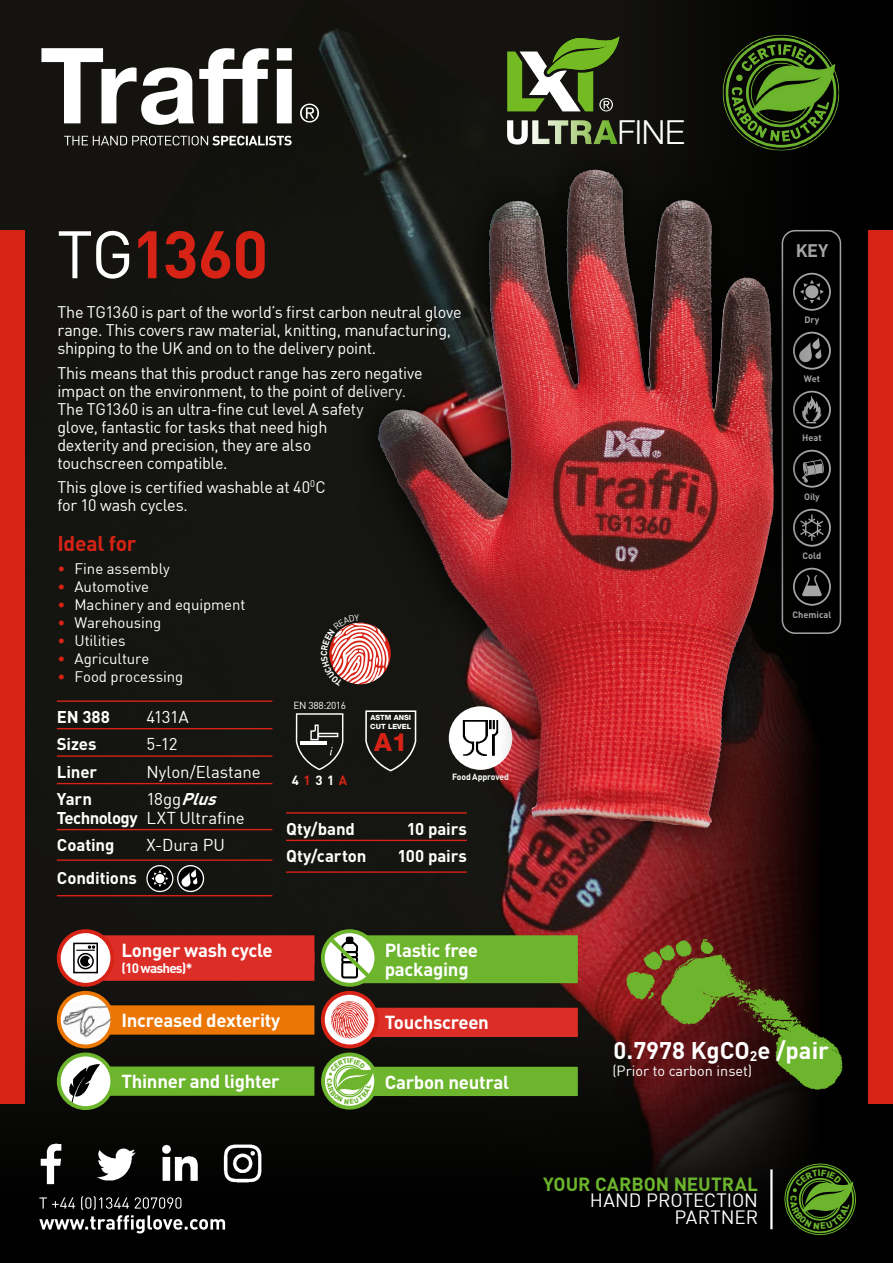
<style>
.page{position:relative;width:893px;height:1263px;background:#fff}
.page>*{position:absolute;margin:0;border:0;box-sizing:border-box;transform-origin:0 0}
.t1{font:700 66px "DIN";color:#d72316}
.t2{font:300 33.3px "Helvetica Neue LT Std";color:#fff}
.t3{font:800 25.2px "Helvetica Neue LT Std";color:#d72316}
.t4{font:700 23.85px "DIN";color:#fff}
.t5{font:700 21px "DIN";letter-spacing:-.01em;color:#d72316}
.t6{font:18.9px/16.6px "DIN";color:#fff;text-align:right}
.t7{font:700 18.9px "DIN";color:#6cb52d}
.t8{font:700 18.6px/18.6px "DIN";letter-spacing:-.015em;color:#fff}
.t9{font:700 18px "DIN";color:#fff}
.t10{font:700 16.8px "DIN";letter-spacing:-.01em;color:#fff}
.t11{font:16.8px/18.6px "DIN";letter-spacing:-.01em;color:#fff}
.t12{font:16.5px/18px "DIN";letter-spacing:-.02em;color:#fff}
.t13{font:15px "DIN";letter-spacing:-.005em;color:#fff}
.t14{font:14.4px "DIN";color:#fff}
.t15{font:700 13.5px "DIN";letter-spacing:-.06em;color:#fff}
.t16{font:700 13.2px "DIN";color:#fff}
.t17{font:10.05px "DIN";letter-spacing:-.03em;color:#fff}
.t18{font:700 9.15px "DIN";color:#fff}
.t19{font:700 8.85px "DIN";letter-spacing:-.01em;color:#fff}
.t20{font:800 7.2px/8.6px "Helvetica Neue LT Std";color:#fff}
.s1{font-weight:400;color:#fff}
.s2{color:#d72316}
.s3{font-weight:700;font-style:italic}
.s4{font-weight:700}
.s5{font-size:13.95px}
</style>
<div class="page">
<div style="left:0;top:0;width:612px;height:1001px;background:#141510"></div>
<svg style="left:612px;top:0;width:281px;height:1001px;background:#140606"></svg>
<div style="left:0;top:1001px;width:893px;height:262px;background:#000"></div>
<svg style="left:794px;top:274px;width:36px;height:36px"></svg>
<div style="left:793px;top:273px;width:38px;height:38px;border:2px solid #fff;border-radius:50%"></div>
<svg style="left:817px;top:280px;width:7px;height:24px"></svg>
<svg style="left:794px;top:392px;width:36px;height:36px"></svg>
<div style="left:793px;top:391px;width:38px;height:38px;border:2px solid #fff;border-radius:50%"></div>
<svg style="left:817px;top:396px;width:5px;height:27px"></svg>
<div style="left:793px;top:509px;width:38px;height:38px;border:2px solid #fff;border-radius:50%"></div>
<svg style="left:817px;top:511px;width:12px;height:34px"></svg>
<svg style="left:794px;top:569px;width:36px;height:36px"></svg>
<div style="left:793px;top:568px;width:38px;height:38px;border:2px solid #fff;border-radius:50%"></div>
<svg style="left:817px;top:575px;width:5px;height:21px"></svg>
<svg style="left:41px;top:48px;width:251px;height:77px"></svg>
<svg style="left:300px;top:104px;width:19px;height:18px"></svg>
<svg style="left:64px;top:136px;width:228px;height:9px;background:#62625f"></svg>
<div style="left:793px;top:332px;width:38px;height:38px;border:2px solid #fff;border-radius:50%"></div>
<svg style="left:817px;top:334px;width:12px;height:34px"></svg>
<div style="left:793px;top:450px;width:38px;height:38px;border:2px solid #fff;border-radius:50%"></div>
<svg style="left:817px;top:452px;width:12px;height:34px"></svg>
<hr style="left:57px;top:700px;width:215px;height:2px;background:#d72316">
<hr style="left:57px;top:728px;width:215px;height:1px;background:#d72316">
<hr style="left:57px;top:755px;width:215px;height:2px;background:#d72316">
<hr style="left:57px;top:783px;width:215px;height:1px;background:#d72316">
<hr style="left:57px;top:829px;width:215px;height:1px;background:#d72316">
<hr style="left:57px;top:859px;width:215px;height:2px;background:#d72316">
<hr style="left:57px;top:895px;width:215px;height:1px;background:#d72316">
<svg style="left:147px;top:866px;width:26px;height:25px"></svg>
<div style="left:146px;top:865px;width:27px;height:27px;border:1px solid #fff;border-radius:50%"></div>
<svg style="left:151px;top:870px;width:17px;height:17px"></svg>
<div style="left:177px;top:865px;width:27px;height:27px;border:1px solid #fff;border-radius:50%"></div>
<svg style="left:178px;top:866px;width:25px;height:25px"></svg>
<svg style="left:296px;top:713px;width:40px;height:57px;background:#3e3f3b"></svg>
<hr style="left:770px;top:1169px;width:3px;height:60px;background:#fff">
<div style="left:868px;top:230px;width:25px;height:874px;background:#d72316"></div>
<div style="left:0;top:230px;width:24px;height:874px;background:#d72316"></div>
<hr style="left:286px;top:812px;width:181px;height:2px;background:#d72316">
<hr style="left:286px;top:840px;width:181px;height:1px;background:#d72316">
<hr style="left:286px;top:871px;width:181px;height:2px;background:#d72316">
<div style="left:782px;top:230px;width:59px;height:404px;border:2px solid #fff;border-radius:13px"></div>
<img style="left:721px;top:32px;width:120px;height:121px">
<svg style="left:507px;top:37px;width:113px;height:74px;background:#5d773c"></svg>
<svg style="left:507px;top:120px;width:110px;height:8px"></svg>
<svg style="left:39px;top:1196px;width:186px;height:37px"></svg>
<img style="left:40px;top:1143px;width:158px;height:42px">
<img style="left:223px;top:1144px;width:39px;height:39px">
<img style="left:336px;top:128px;width:481px;height:742px">
<img style="left:566px;top:170px;width:28px;height:141px">
<div style="left:83px;top:935px;width:231px;height:29px;background:#dc2e27"></div>
<div style="left:83px;top:951px;width:231px;height:30px;background:#dc2e27"></div>
<div style="left:83px;top:1005px;width:231px;height:30px;background:#eb7604"></div>
<div style="left:83px;top:1066px;width:231px;height:30px;background:#6cb52d"></div>
<div style="left:346px;top:935px;width:232px;height:29px;background:#6cb52d"></div>
<div style="left:346px;top:954px;width:232px;height:29px;background:#6cb52d"></div>
<div style="left:346px;top:1008px;width:232px;height:29px;background:#dc2e27"></div>
<div style="left:346px;top:1067px;width:232px;height:29px;background:#6cb52d"></div>
<svg style="left:59px;top:993px;width:53px;height:53px"></svg>
<img style="left:62px;top:999px;width:50px;height:41px">
<div style="left:57px;top:991px;width:57px;height:57px;border:4px solid #eb7604;border-radius:50%"></div>
<img style="left:59px;top:1059px;width:53px;height:49px">
<div style="left:57px;top:1052px;width:57px;height:58px;border:4px solid #6cb52d;border-radius:50%"></div>
<svg style="left:59px;top:931px;width:53px;height:54px"></svg>
<div style="left:57px;top:929px;width:57px;height:58px;border:4px solid #d72316;border-radius:50%"></div>
<div style="left:321px;top:929px;width:57px;height:58px;border:4px solid #6cb52d;border-radius:50%"></div>
<svg style="left:326px;top:934px;width:47px;height:47px"></svg>
<svg style="left:323px;top:993px;width:53px;height:53px"></svg>
<div style="left:321px;top:991px;width:57px;height:57px;border:4px solid #d72316;border-radius:50%"></div>
<img style="left:331px;top:1001px;width:37px;height:37px;border-radius:19px">
<div style="left:321px;top:1052px;width:57px;height:57px;border:4px solid #6cb52d;border-radius:50%"></div>
<div style="left:73px;top:943px;width:25px;height:30px;border:2px solid #000"></div>
<div style="left:77px;top:953px;width:17px;height:16px;border:2px solid #000;border-radius:50%"></div>
<svg style="left:77px;top:945px;width:18px;height:21px"></svg>
<img style="left:626px;top:938px;width:217px;height:158px">
<svg style="left:784px;top:1163px;width:72px;height:73px"></svg>
<svg style="left:321px;top:614px;width:68px;height:72px"></svg>
<svg style="left:327px;top:1058px;width:48px;height:46px"></svg>
<h2 class="t2" style="left:617px;top:112px;width:69px">FINE</h2>
<h1 class="t1" style="left:57px;top:211px;width:213px"><span class="s1">TG</span>1360</h1>
<p class="t12" style="left:57px;top:303px;width:406px">The TG1360 is part of the world’s first carbon neutral glove range. This covers raw material, knitting, manufacturing, shipping to the UK and on to the delivery point.</p>
<p class="t12" style="left:57px;top:363px;width:367px">This means that this product range has zero negative impact on the environment, to the point of delivery.<br>The TG1360 is an ultra-fine cut level A safety<br>glove, fantastic for tasks that need high<br>dexterity and precision, they are also<br>touchscreen compatible.</p>
<p class="t12" style="left:57px;top:478px;width:270px">This glove is certified washable at 40<sup>0</sup>C for 10 wash cycles.</p>
<p class="t5" style="left:57px;top:530px;width:81px">Ideal for</p>
<p class="t13" style="left:57px;top:559px;width:114px"><span class="s2">•</span> Fine assembly</p>
<p class="t13" style="left:57px;top:577px;width:93px"><span class="s2">•</span> Automotive</p>
<p class="t13" style="left:57px;top:595px;width:189px"><span class="s2">•</span> Machinery and equipment</p>
<p class="t13" style="left:57px;top:613px;width:105px"><span class="s2">•</span> Warehousing</p>
<p class="t13" style="left:57px;top:631px;width:70px"><span class="s2">•</span> Utilities</p>
<p class="t13" style="left:57px;top:649px;width:94px"><span class="s2">•</span> Agriculture</p>
<p class="t13" style="left:57px;top:667px;width:127px"><span class="s2">•</span> Food processing</p>
<p class="t10" style="left:57px;top:706px;width:55px">EN 388</p>
<p class="t11" style="left:146px;top:707px;width:44px">4131A</p>
<p class="t10" style="left:57px;top:733px;width:41px">Sizes</p>
<p class="t11" style="left:146px;top:735px;width:33px">5-12</p>
<p class="t10" style="left:57px;top:761px;width:42px">Liner</p>
<p class="t11" style="left:146px;top:762px;width:116px">Nylon/Elastane</p>
<p class="t10" style="left:57px;top:788px;width:37px">Yarn</p>
<p class="t11" style="left:57px;top:790px;width:189px;text-indent:90px">18gg<span class="s3">Plus<br></span><span class="s4">Technology</span> LXT Ultrafine</p>
<p class="t10" style="left:57px;top:834px;width:59px">Coating</p>
<p class="t11" style="left:146px;top:836px;width:80px">X-Dura PU</p>
<p class="t10" style="left:57px;top:867px;width:82px">Conditions</p>
<p class="t17" style="left:294px;top:699px;width:54px">EN 388:2016</p>
<p class="t16" style="left:292px;top:772px;width:57px">4 <span class="s2">1</span> 3 1 <span class="s2">A</span></p>
<p class="t20" style="left:370px;top:713px;width:42px">ASTM ANSI<br>CUT LEVEL</p>
<h3 class="t3" style="left:374px;top:727px;width:35px">A1</h3>
<p class="t19" style="left:452px;top:771px;width:58px">Food Approved</p>
<p class="t10" style="left:286px;top:817px;width:70px">Qty/band</p>
<p class="t10" style="left:407px;top:817px;width:62px">10 pairs</p>
<p class="t10" style="left:286px;top:845px;width:82px">Qty/carton</p>
<p class="t10" style="left:398px;top:845px;width:71px">100 pairs</p>
<p class="t8" style="left:121px;top:940px;width:153px">Longer wash cycle</p>
<p class="t15" style="left:121px;top:959px;width:72px">(10 washes)*</p>
<p class="t8" style="left:121px;top:1010px;width:161px">Increased dexterity</p>
<p class="t8" style="left:121px;top:1071px;width:160px">Thinner and lighter</p>
<p class="t8" style="left:385px;top:940px;width:95px">Plastic free packaging</p>
<p class="t8" style="left:385px;top:1013px;width:106px">Touchscreen</p>
<p class="t8" style="left:385px;top:1072px;width:126px">Carbon neutral</p>
<p class="t9" style="left:795px;top:239px;width:35px">KEY</p>
<p class="t18" style="left:804px;top:314px;width:16px">Dry</p>
<p class="t18" style="left:804px;top:373px;width:18px">Wet</p>
<p class="t18" style="left:802px;top:432px;width:21px">Heat</p>
<p class="t18" style="left:804px;top:491px;width:17px">Oily</p>
<p class="t18" style="left:802px;top:550px;width:20px">Cold</p>
<p class="t18" style="left:792px;top:609px;width:40px">Chemical</p>
<h3 class="t4" style="left:614px;top:1035px;width:217px">0.7978 KgCO<span class="s5">2</span>e /pair</h3>
<p class="t14" style="left:612px;top:1062px;width:141px">(Prior to carbon inset)</p>
<p class="t7" style="left:543px;top:1171px;width:216px">YOUR CARBON NEUTRAL</p>
<p class="t6" style="left:590px;top:1192px;width:170px">HAND PROTECTION<br>PARTNER</p>
</div>
